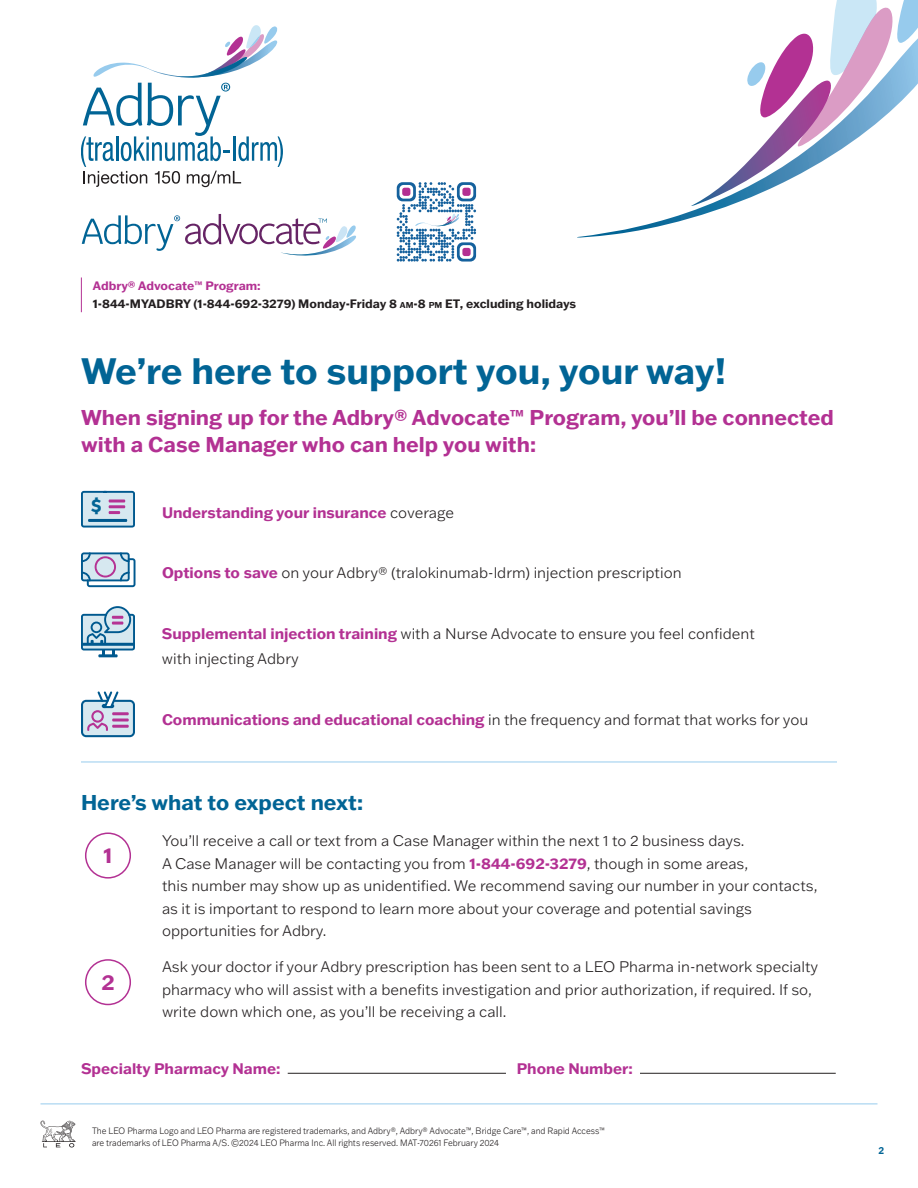
<style>
.page{position:relative;width:918px;height:1188px;background:#fff}
.page>*{position:absolute;margin:0;border:0;box-sizing:border-box;transform-origin:0 0}
.t1{font:700 36px "Franklin Gothic ATF";color:#016495}
.t2{font:700 21px/27px "Franklin Gothic ATF";color:#b33193}
.t3{font:700 21px "Franklin Gothic ATF";color:#016495}
.t4{font:900 18px "Faible";color:#016495}
.t5{font:300 15px/22.5px "Franklin Gothic ATF";color:#231f20}
.t6{font:700 15px "Franklin Gothic ATF";color:#b33193}
.t7{font:700 12px/18px "Franklin Gothic ATF";color:#231f20}
.t8{font:700 9.9px "Franklin Gothic ATF";color:#016495;scale:.91 1}
.t9{font:300 9.15px/12px "Franklin Gothic ATF";color:#231f20;scale:.91 1}
.s1{color:#b33193}
.s2{font-size:8.4px}
.s3{font-weight:300;color:#231f20}
.s4{font-weight:700;color:#b33193}
</style>
<div class="page">
<hr style="left:288px;top:1073px;width:218px;height:1px;background:#231f20">
<hr style="left:640px;top:1073px;width:196px;height:1px;background:#231f20">
<hr style="left:81px;top:762px;width:756px;height:1px;background:#97cbed">
<svg style="left:81px;top:552px;width:55px;height:35px;background:#a3bbd3"></svg>
<svg style="left:81px;top:691px;width:54px;height:46px"></svg>
<svg style="left:81px;top:25px;width:202px;height:162px"></svg>
<svg style="left:82px;top:214px;width:274px;height:42px"></svg>
<div style="left:85px;top:833px;width:46px;height:46px;border:2px solid #b33193;border-radius:50%"></div>
<div style="left:85px;top:959px;width:46px;height:46px;border:2px solid #b33193;border-radius:50%"></div>
<hr style="left:81px;top:277px;width:1px;height:35px;background:#b33193">
<svg style="left:81px;top:491px;width:54px;height:37px;background:#a4bfd6"></svg>
<hr style="left:109px;top:505px;width:16px;height:3px;background:#b53394">
<hr style="left:98px;top:654px;width:20px;height:3px;background:#00598f">
<svg style="left:81px;top:606px;width:54px;height:49px"></svg>
<hr style="left:81px;top:643px;width:54px;height:3px;background:#00598f">
<svg style="left:397px;top:182px;width:79px;height:80px"></svg>
<svg style="left:41px;top:1121px;width:35px;height:26px"></svg>
<hr style="left:40px;top:1104px;width:838px;height:1px;background:#97cbed">
<svg style="left:577px;top:206px;width:151px;height:32px"></svg>
<svg style="left:691px;top:0;width:227px;height:206px"></svg>
<p class="t7" style="left:93px;top:277px;width:485px"><span class="s1">Adbry® Advocate™ Program:<br></span>1-844-MYADBRY (1-844-692-3279) Monday-Friday 8 <span class="s2">AM</span>-8 <span class="s2">PM</span> ET, excluding holidays</p>
<p class="t1" style="left:81px;top:347px;width:647px">We’re here to support you, your way!</p>
<p class="t2" style="left:81px;top:403px;width:755px">When signing up for the Adbry® Advocate™ Program, you’ll be connected with a Case Manager who can help you with:</p>
<p class="t4" style="left:91px;top:493px;width:13px">$</p>
<p class="t6" style="left:162px;top:502px;width:294px">Understanding your insurance <span class="s3">coverage</span></p>
<p class="t5" style="left:162px;top:561px;width:521px"><span class="s4">Options to save</span> on your Adbry® (tralokinumab-ldrm) injection prescription</p>
<p class="t5" style="left:162px;top:620px;width:594px;line-height:25.5px"><span class="s4">Supplemental injection training</span> with a Nurse Advocate to ensure you feel confident with injecting Adbry</p>
<p class="t5" style="left:162px;top:708px;width:648px"><span class="s4">Communications and educational coaching</span> in the frequency and format that works for you</p>
<p class="t3" style="left:81px;top:789px;width:284px">Here’s what to expect next:</p>
<p class="t5" style="left:162px;top:829px;width:657px">You’ll receive a call or text from a Case Manager within the next 1 to 2 business days.<br>A Case Manager will be contacting you from <span class="s4">1-844-692-3279</span>, though in some areas,<br>this number may show up as unidentified. We recommend saving our number in your contacts, as it is important to respond to learn more about your coverage and potential savings opportunities for Adbry.</p>
<p class="t5" style="left:162px;top:955px;width:658px">Ask your doctor if your Adbry prescription has been sent to a LEO Pharma in-network specialty pharmacy who will assist with a benefits investigation and prior authorization, if required. If so, write down which one, as you’ll be receiving a call.</p>
<p class="t2" style="left:104px;top:842px;width:10px">1</p>
<p class="t2" style="left:101px;top:968px;width:15px">2</p>
<p class="t6" style="left:81px;top:1058px;width:201px">Specialty Pharmacy Name:</p>
<p class="t6" style="left:517px;top:1058px;width:118px">Phone Number:</p>
<p class="t9" style="left:92px;top:1124px;width:565px">The LEO Pharma Logo and LEO Pharma are registered trademarks, and Adbry®, Adbry® Advocate™, Bridge Care™, and Rapid Access™ are trademarks of LEO Pharma A/S. ©2024 LEO Pharma Inc. All rights reserved. MAT-70261 February 2024</p>
<p class="t8" style="left:879px;top:1144px;width:8px">2</p>
</div>
